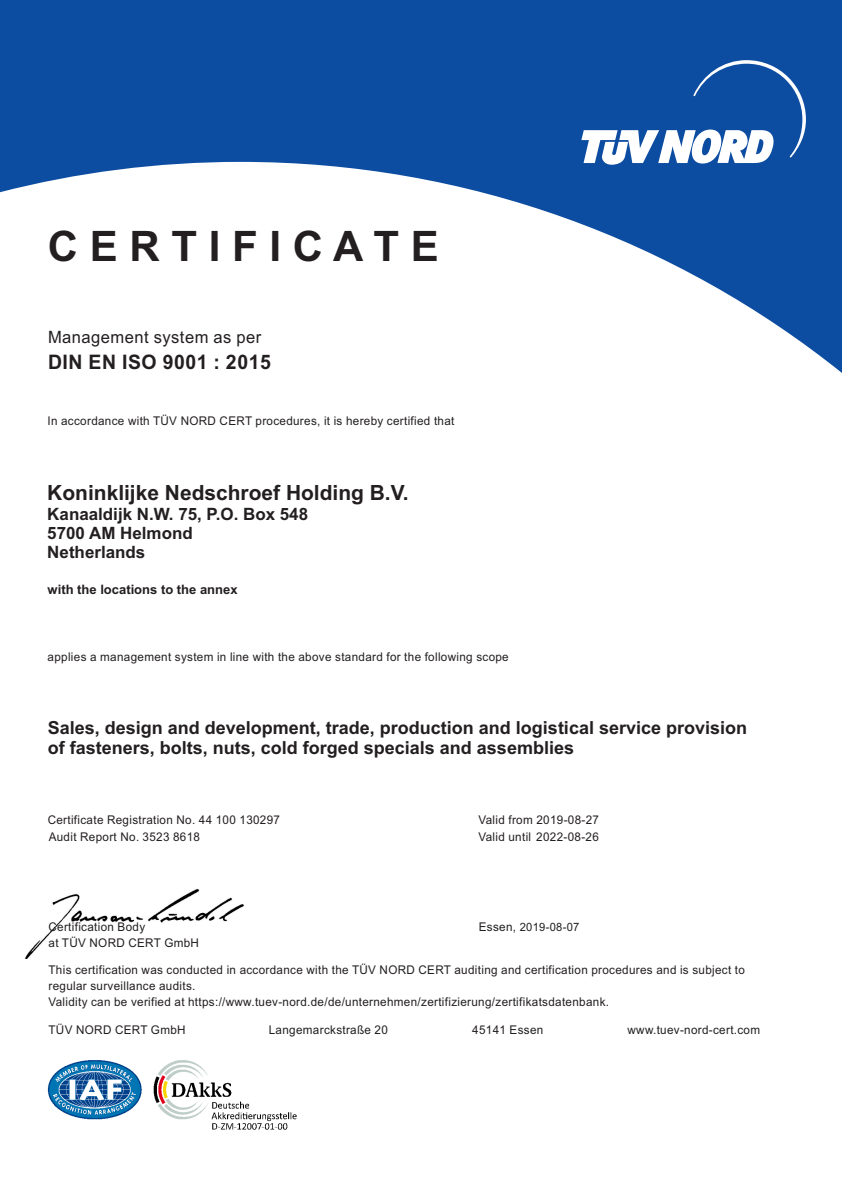
<style>
.page{position:relative;width:842px;height:1191px;background:#fff}
.page>*{position:absolute;margin:0;border:0;box-sizing:border-box;transform-origin:0 0}
.t1{font:700 42px "Arial";color:#231f20}
.t2{font:700 21px "Arial";color:#231f20}
.t3{font:700 20px "Arial";letter-spacing:.03em;color:#231f20}
.t4{font:700 18px/20.1px "Arial";color:#231f20}
.t5{font:700 17px/18.9px "Arial";color:#231f20}
.t6{font:17px "Arial";letter-spacing:.03em;color:#231f20}
.t7{font:700 13px "Arial";color:#231f20}
.t8{font:12px/16.1px "Arial";letter-spacing:.03em;color:#231f20}
.t9{font:11.5px "Arial";letter-spacing:.03em;color:#231f20}
.s1{font-size:12px}
</style>
<div class="page">
<img style="left:25px;top:889px;width:219px;height:69px">
<img style="left:47px;top:1060px;width:250px;height:70px">
<svg style="left:0;top:0;width:842px;height:373px;fill:#0d4da1"></svg>
<svg style="left:581px;top:60px;width:225px;height:105px"></svg>
<h1 class="t1" style="left:48px;top:230px;width:393px">C E R T I F I C A T E</h1>
<h3 class="t6" style="left:48px;top:331px;width:215px">Management system as per</h3>
<h3 class="t3" style="left:48px;top:354px;width:224px">DIN EN ISO 9001 : 2015</h3>
<p class="t8" style="left:48px;top:413px;width:408px">In accordance with TÜV NORD CERT procedures, it is hereby certified that</p>
<h2 class="t2" style="left:47px;top:485px;width:363px">Koninklijke Nedschroef Holding B.V.</h2>
<h3 class="t5" style="left:47px;top:506px;width:262px">Kanaaldijk N.W. 75, P.O. Box 548<br>5700 AM Helmond<br>Netherlands</h3>
<p class="t7" style="left:48px;top:585px;width:191px">with the locations to the annex</p>
<p class="t8" style="left:48px;top:650px;width:463px">applies a management system in line with the above standard for the following scope</p>
<h3 class="t4" style="left:48px;top:719px;width:701px">Sales, design and development, trade, production and logistical service provision of fasteners, bolts, nuts, cold forged specials and assemblies</h3>
<p class="t8" style="left:48px;top:813px;width:234px">Certificate Registration No. 44 100 130297<br>Audit Report No. 3523 8618</p>
<p class="t8" style="left:478px;top:813px;width:122px">Valid from 2019-08-27<br>Valid until 2022-08-26</p>
<p class="t8" style="left:49px;top:920px;width:152px">Certification Body<br>at TÜV NORD CERT GmbH</p>
<p class="t9" style="left:479px;top:922px;width:102px"><span class="s1">Essen,</span> 2019-08-07</p>
<p class="t8" style="left:49px;top:962px;width:698px">This certification was conducted in accordance with the TÜV NORD CERT auditing and certification procedures and is subject to regular surveillance audits.<br>Validity can be verified at https://www.tuev-nord.de/de/unternehmen/zertifizierung/zertifikatsdatenbank.</p>
<p class="t8" style="left:49px;top:1022px;width:139px">TÜV NORD CERT GmbH</p>
<p class="t8" style="left:269px;top:1022px;width:121px">Langemarckstraße 20</p>
<p class="t8" style="left:472px;top:1022px;width:73px">45141 Essen</p>
<p class="t8" style="left:627px;top:1022px;width:134px">www.tuev-nord-cert.com</p>
</div>
